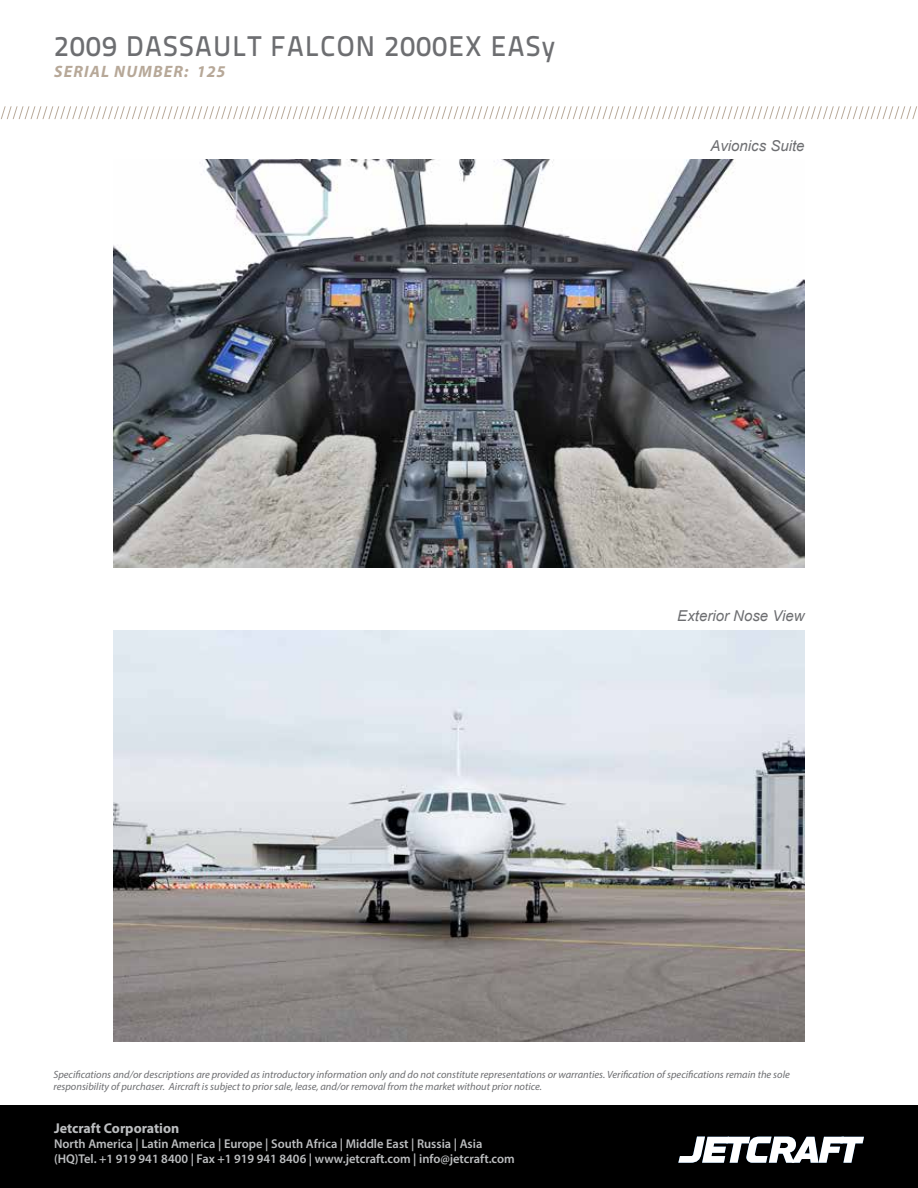
<style>
.page{position:relative;width:918px;height:1188px;background:#fff}
.page>*{position:absolute;margin:0;border:0;box-sizing:border-box;transform-origin:0 0}
.t1{font:28.5px "Titillium Text 25 L 600 wt";letter-spacing:.05em;color:#6d6e71}
.t2{font:italic 700 16.5px "Myriad Pro";letter-spacing:.07em;color:#b7a898}
.t3{font:italic 15px "Arial";color:#6d6e71}
.t4{font:700 14.25px "Myriad Pro";color:#bcbec0}
.t5{font:600 12.75px/15px "Myriad Pro";color:#bcbec0}
.t6{font:italic 10.5px/12.6px "Myriad Pro";color:#6d6e71}
</style>
<div class="page">
<svg style="left:1px;top:106px;width:916px;height:13px"></svg>
<div style="left:0;top:1105px;width:918px;height:83px;background:#000"></div>
<svg style="left:678px;top:1137px;width:186px;height:26px"></svg>
<img style="left:114px;top:160px;width:690px;height:407px">
<img style="left:114px;top:631px;width:690px;height:411px">
<h1 class="t1" style="left:54px;top:24px;width:503px">2009 DASSAULT FALCON 2000EX EASY</h1>
<h2 class="t2" style="left:54px;top:61px;width:173px">SERIAL NUMBER: 125</h2>
<h3 class="t3" style="left:711px;top:136px;width:95px">Avionics Suite</h3>
<h3 class="t3" style="left:677px;top:606px;width:129px">Exterior Nose View</h3>
<p class="t6" style="left:53px;top:1068px;width:738px">Specifications and/or descriptions are provided as introductory information only and do not constitute representations or warranties. Verification of specifications remain the sole responsibility of purchaser. Aircraft is subject to prior sale, lease, and/or removal from the market without prior notice.</p>
<h3 class="t4" style="left:54px;top:1119px;width:127px">Jetcraft Corporation</h3>
<p class="t5" style="left:54px;top:1136px;width:462px">North America | Latin America | Europe | South Africa | Middle East | Russia | Asia (HQ)Tel. +1 919 941 8400 | Fax +1 919 941 8406 | www.jetcraft.com | info@jetcraft.com</p>
</div>
